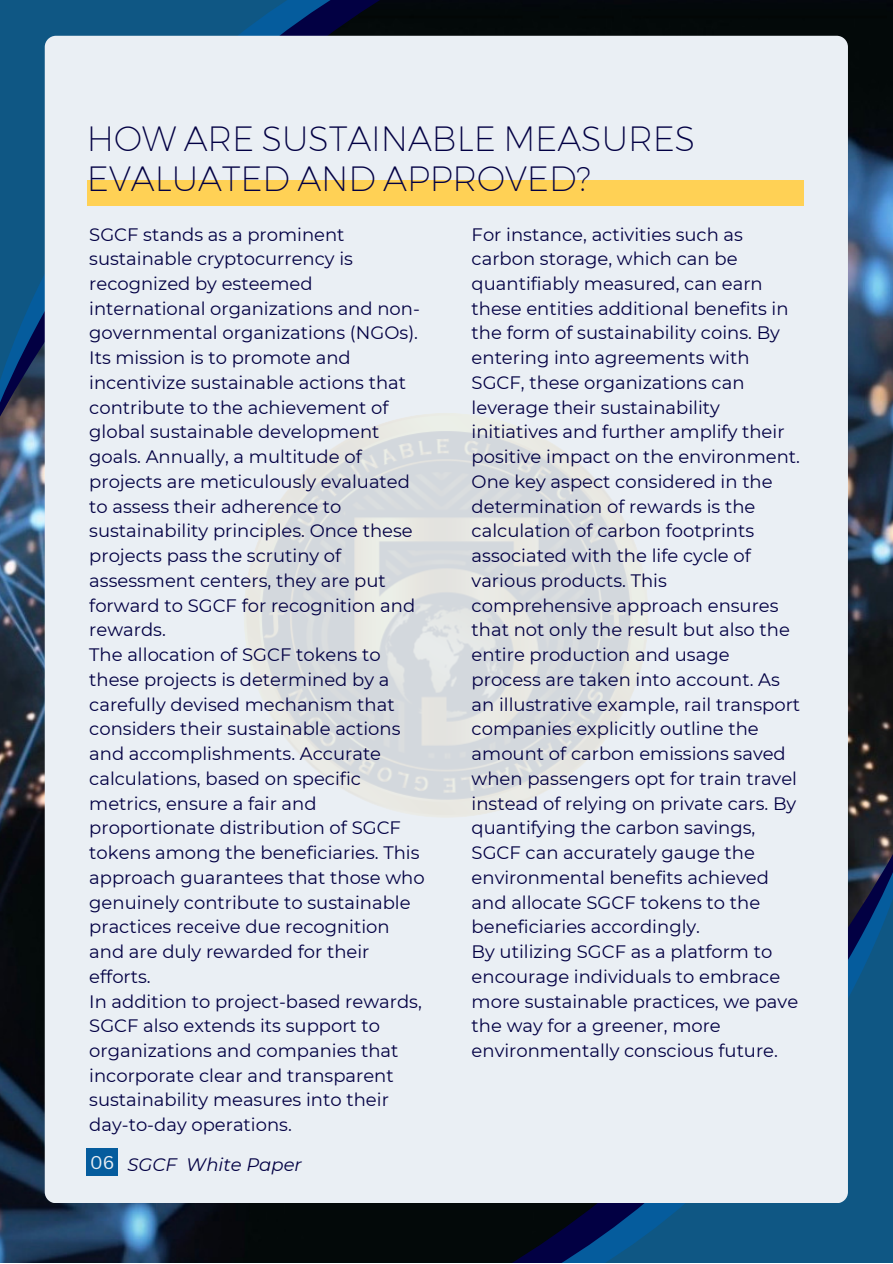
<style>
.page{position:relative;width:893px;height:1264px;background:#fff}
.page>*{position:absolute;margin:0;border:0;box-sizing:border-box;transform-origin:0 0}
.t1{font:300 34.2px/40.5px "Kief Montaser Extra";color:#020043}
.t2{font:18px/24.8px "Montserrat";color:#020043}
.t3{font:italic 18px "Montserrat";color:#020043}
.t4{font:18px "Canva Sans";color:#eaeff4}
</style>
<div class="page">
<img style="left:0;top:0;width:892px;height:1262px">
<svg style="left:0;top:0;width:335px;height:456px;background:#16537f"></svg>
<svg style="left:565px;top:801px;width:327px;height:461px;background:#235a83"></svg>
<div style="left:45px;top:36px;width:802px;height:1167px;background:#eaeff4;border-radius:11px"></div>
<div style="left:87px;top:180px;width:716px;height:25px;background:#ffd155"></div>
<div style="left:87px;top:1148px;width:31px;height:27px;background:#055c9d"></div>
<p class="t1" style="left:87px;top:118px;width:609px">HOW ARE SUSTAINABLE MEASURES<br>EVALUATED AND APPROVED?</p>
<p class="t2" style="left:89px;top:222px;width:332px">SGCF stands as a prominent sustainable cryptocurrency is recognized by esteemed international organizations and non&shy;governmental organizations (NGOs).<br>Its mission is to promote and incentivize sustainable actions that contribute to the achievement of global sustainable development goals. Annually, a multitude of projects are meticulously evaluated to assess their adherence to sustainability principles. Once these projects pass the scrutiny of assessment centers, they are put forward to SGCF for recognition and rewards.</p>
<p class="t2" style="left:89px;top:642px;width:337px">The allocation of SGCF tokens to these projects is determined by a carefully devised mechanism that considers their sustainable actions and accomplishments. Accurate calculations, based on specific metrics, ensure a fair and proportionate distribution of SGCF tokens among the beneficiaries. This approach guarantees that those who genuinely contribute to sustainable practices receive due recognition and are duly rewarded for their efforts.</p>
<p class="t2" style="left:89px;top:988px;width:334px">In addition to project-based rewards, SGCF also extends its support to organizations and companies that incorporate clear and transparent sustainability measures into their day-to-day operations.</p>
<p class="t4" style="left:90px;top:1149px;width:26px">06</p>
<p class="t3" style="left:127px;top:1153px;width:176px">SGCF White Paper</p>
<p class="t2" style="left:471px;top:222px;width:330px">For instance, activities such as carbon storage, which can be quantifiably measured, can earn these entities additional benefits in the form of sustainability coins. By entering into agreements with SGCF, these organizations can leverage their sustainability initiatives and further amplify their positive impact on the environment.</p>
<p class="t2" style="left:471px;top:469px;width:330px">One key aspect considered in the determination of rewards is the calculation of carbon footprints associated with the life cycle of various products. This comprehensive approach ensures that not only the result but also the entire production and usage process are taken into account. As an illustrative example, rail transport companies explicitly outline the amount of carbon emissions saved when passengers opt for train travel instead of relying on private cars. By quantifying the carbon savings,<br>SGCF can accurately gauge the environmental benefits achieved and allocate SGCF tokens to the beneficiaries accordingly.</p>
<p class="t2" style="left:471px;top:939px;width:328px">By utilizing SGCF as a platform to encourage individuals to embrace more sustainable practices, we pave the way for a greener, more environmentally conscious future.</p>
</div>
